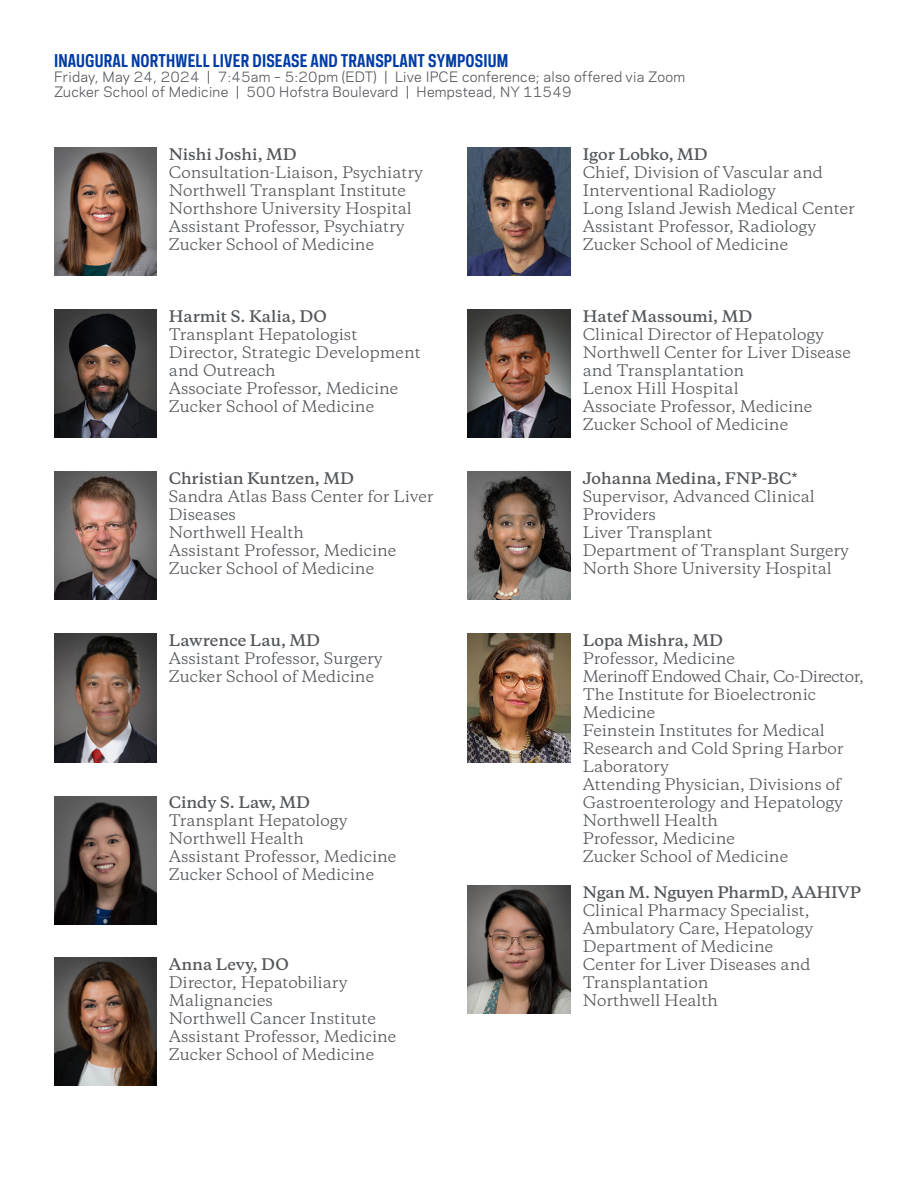
<style>
.page{position:relative;width:918px;height:1188px;background:#fff}
.page>*{position:absolute;margin:0;border:0;box-sizing:border-box;transform-origin:0 0}
.t1{font:700 16.5px "Polaris Condensed";letter-spacing:.01em;color:#003ca5}
.t2{font:15px/18px "Copernicus";color:#53565a}
.t3{font:600 15px "Copernicus";color:#53565a}
.t4{font:15px "Copernicus";letter-spacing:-.03em;color:#53565a}
.t5{font:13.5px/15px "Polaris";letter-spacing:.02em;color:#53565a}
</style>
<div class="page">
<img style="left:54px;top:310px;width:103px;height:127px">
<img style="left:54px;top:471px;width:103px;height:129px">
<img style="left:54px;top:634px;width:103px;height:128px">
<img style="left:54px;top:796px;width:103px;height:129px">
<img style="left:54px;top:957px;width:103px;height:129px">
<img style="left:468px;top:147px;width:102px;height:128px">
<img style="left:468px;top:309px;width:102px;height:128px">
<img style="left:468px;top:471px;width:102px;height:129px">
<img style="left:468px;top:634px;width:102px;height:128px">
<img style="left:54px;top:147px;width:103px;height:128px">
<img style="left:468px;top:885px;width:102px;height:128px">
<p class="t1" style="left:54px;top:50px;width:456px">INAUGURAL NORTHWELL LIVER DISEASE AND TRANSPLANT SYMPOSIUM</p>
<p class="t5" style="left:54px;top:69px;width:633px">Friday, May 24, 2024 | 7:45am – 5:20pm (EDT) | Live IPCE conference; also offered via Zoom<br>Zucker School of Medicine | 500 Hofstra Boulevard | Hempstead, NY 11549</p>
<p class="t3" style="left:169px;top:144px;width:130px">Nishi Joshi, MD</p>
<p class="t2" style="left:169px;top:163px;width:256px">Consultation-Liaison, Psychiatry<br>Northwell Transplant Institute<br>Northshore University Hospital</p>
<p class="t2" style="left:169px;top:217px;width:237px">Assistant Professor, Psychiatry</p>
<p class="t2" style="left:169px;top:235px;width:207px">Zucker School of Medicine</p>
<p class="t3" style="left:169px;top:306px;width:160px">Harmit S. Kalia, DO</p>
<p class="t2" style="left:169px;top:325px;width:190px">Transplant Hepatologist</p>
<p class="t2" style="left:169px;top:343px;width:254px">Director, Strategic Development and Outreach</p>
<p class="t2" style="left:169px;top:379px;width:231px">Associate Professor, Medicine</p>
<p class="t2" style="left:169px;top:397px;width:207px">Zucker School of Medicine</p>
<p class="t3" style="left:169px;top:468px;width:187px">Christian Kuntzen, MD</p>
<p class="t2" style="left:169px;top:487px;width:266px">Sandra Atlas Bass Center for Liver<br>Diseases</p>
<p class="t2" style="left:169px;top:523px;width:137px">Northwell Health</p>
<p class="t2" style="left:169px;top:541px;width:229px">Assistant Professor, Medicine</p>
<p class="t2" style="left:169px;top:559px;width:207px">Zucker School of Medicine</p>
<p class="t3" style="left:169px;top:630px;width:153px">Lawrence Lau, MD</p>
<p class="t2" style="left:169px;top:649px;width:215px">Assistant Professor, Surgery</p>
<p class="t2" style="left:169px;top:667px;width:207px">Zucker School of Medicine</p>
<p class="t3" style="left:169px;top:792px;width:143px">Cindy S. Law, MD</p>
<p class="t2" style="left:169px;top:811px;width:180px">Transplant Hepatology</p>
<p class="t2" style="left:169px;top:829px;width:137px">Northwell Health</p>
<p class="t2" style="left:169px;top:847px;width:229px">Assistant Professor, Medicine</p>
<p class="t2" style="left:169px;top:865px;width:207px">Zucker School of Medicine</p>
<p class="t3" style="left:169px;top:954px;width:121px">Anna Levy, DO</p>
<p class="t2" style="left:169px;top:973px;width:180px">Director, Hepatobiliary<br>Malignancies</p>
<p class="t2" style="left:169px;top:1009px;width:209px">Northwell Cancer Institute</p>
<p class="t2" style="left:169px;top:1027px;width:229px">Assistant Professor, Medicine</p>
<p class="t2" style="left:169px;top:1045px;width:207px">Zucker School of Medicine</p>
<p class="t3" style="left:583px;top:144px;width:127px">Igor Lobko, MD</p>
<p class="t2" style="left:583px;top:163px;width:242px">Chief, Division of Vascular and<br>Interventional Radiology</p>
<p class="t2" style="left:583px;top:199px;width:274px">Long Island Jewish Medical Center</p>
<p class="t2" style="left:583px;top:217px;width:235px">Assistant Professor, Radiology</p>
<p class="t2" style="left:583px;top:235px;width:207px">Zucker School of Medicine</p>
<p class="t3" style="left:583px;top:306px;width:171px">Hatef Massoumi, MD</p>
<p class="t2" style="left:583px;top:325px;width:243px">Clinical Director of Hepatology</p>
<p class="t2" style="left:583px;top:343px;width:270px">Northwell Center for Liver Disease and Transplantation</p>
<p class="t2" style="left:583px;top:379px;width:158px">Lenox Hill Hospital</p>
<p class="t2" style="left:583px;top:397px;width:231px">Associate Professor, Medicine</p>
<p class="t2" style="left:583px;top:415px;width:207px">Zucker School of Medicine</p>
<p class="t3" style="left:583px;top:468px;width:216px">Johanna Medina, FNP-BC*</p>
<p class="t2" style="left:583px;top:487px;width:234px">Supervisor, Advanced Clinical<br>Providers</p>
<p class="t2" style="left:583px;top:523px;width:131px">Liver Transplant</p>
<p class="t2" style="left:583px;top:541px;width:268px">Department of Transplant Surgery</p>
<p class="t2" style="left:583px;top:559px;width:251px">North Shore University Hospital</p>
<p class="t3" style="left:583px;top:630px;width:142px">Lopa Mishra, MD</p>
<p class="t2" style="left:583px;top:649px;width:154px">Professor, Medicine</p>
<p class="t4" style="left:583px;top:666px;width:283px">Merinoff Endowed Chair, Co-Director,</p>
<p class="t2" style="left:583px;top:685px;width:235px">The Institute for Bioelectronic<br>Medicine</p>
<p class="t2" style="left:583px;top:721px;width:262px">Feinstein Institutes for Medical<br>Research and Cold Spring Harbor<br>Laboratory</p>
<p class="t2" style="left:583px;top:775px;width:262px">Attending Physician, Divisions of<br>Gastroenterology and Hepatology<br>Northwell Health</p>
<p class="t2" style="left:583px;top:829px;width:154px">Professor, Medicine</p>
<p class="t2" style="left:583px;top:847px;width:207px">Zucker School of Medicine</p>
<p class="t3" style="left:583px;top:882px;width:280px">Ngan M. Nguyen PharmD, AAHIVP</p>
<p class="t2" style="left:583px;top:901px;width:232px">Clinical Pharmacy Specialist,<br>Ambulatory Care, Hepatology</p>
<p class="t2" style="left:583px;top:937px;width:192px">Department of Medicine</p>
<p class="t2" style="left:583px;top:955px;width:229px">Center for Liver Diseases and<br>Transplantation</p>
<p class="t2" style="left:583px;top:991px;width:137px">Northwell Health</p>
</div>
